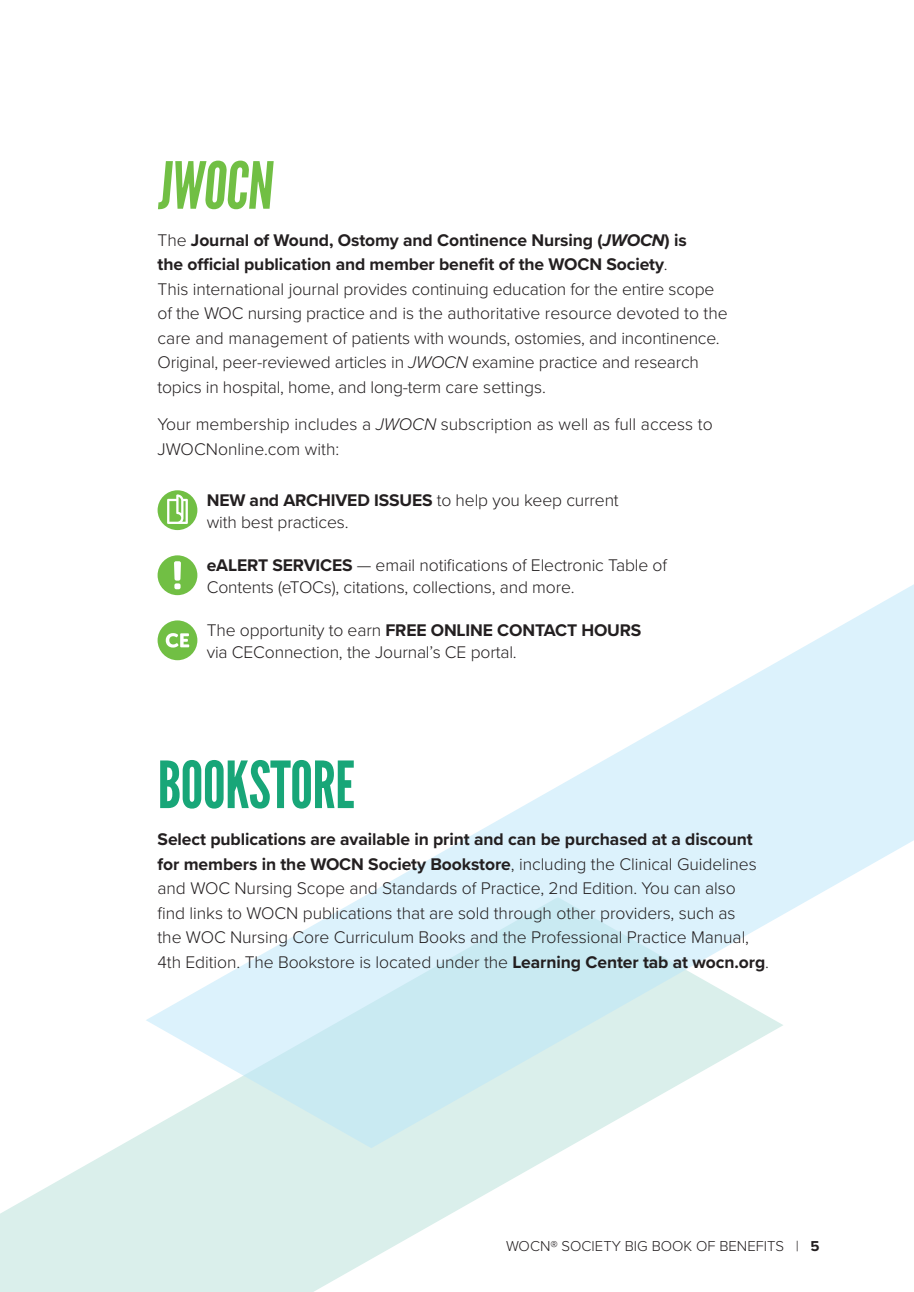
<style>
.page{position:relative;width:914px;height:1292px;background:#fff}
.page>*{position:absolute;margin:0;border:0;box-sizing:border-box;transform-origin:0 0}
.t1{font:64.75px "League Gothic";letter-spacing:-.01em;color:#18a678}
.t2{font:64.75px "League Gothic";color:#71bf44}
.t3{font:300 17.5px/24.5px "Proxima Nova";letter-spacing:-.005em;color:#231f20}
.t4{font:300 14.88px "Proxima Nova";color:#231f20}
.s1{font-weight:700}
.s2{font-weight:700;font-style:italic}
.s3{font-style:italic}
</style>
<div class="page">
<svg style="left:0;top:1131px;width:567px;height:160px;fill:#daefeb"></svg>
<svg style="left:146px;top:575px;width:768px;height:573px"></svg>
<svg style="left:158px;top:620px;width:39px;height:40px"></svg>
<svg style="left:158px;top:490px;width:39px;height:40px"></svg>
<svg style="left:158px;top:555px;width:39px;height:40px"></svg>
<p class="t2" style="left:158px;top:147px;width:123px">JWOCN</p>
<p class="t3" style="left:158px;top:227px;width:571px">The <span class="s1">Journal of Wound, Ostomy and Continence Nursing (</span><span class="s2">JWOCN</span><span class="s1">) is<br>the official publication and member benefit of the WOCN Society</span>.<br>This international journal provides continuing education for the entire scope of the WOC nursing practice and is the authoritative resource devoted to the care and management of patients with wounds, ostomies, and incontinence.<br>Original, peer-reviewed articles in <span class="s3">JWOCN</span> examine practice and research topics in hospital, home, and long-term care settings.</p>
<p class="t3" style="left:158px;top:411px;width:556px">Your membership includes a <span class="s3">JWOCN</span> subscription as well as full access to<br>JWOCNonline.com with:</p>
<p class="t3" style="left:207px;top:488px;width:413px;line-height:22.4px"><span class="s1">NEW and ARCHIVED ISSUES</span> to help you keep current with best practices.</p>
<p class="t3" style="left:207px;top:553px;width:462px;line-height:22.4px"><span class="s1">eALERT SERVICES</span> — email notifications of Electronic Table of<br>Contents (eTOCs), citations, collections, and more.</p>
<p class="t3" style="left:207px;top:618px;width:436px;line-height:22.4px">The opportunity to earn <span class="s1">FREE ONLINE CONTACT HOURS </span>via CEConnection, the Journal’s CE portal.</p>
<p class="t1" style="left:158px;top:746px;width:199px">BOOKSTORE</p>
<p class="t3" style="left:158px;top:826px;width:613px"><span class="s1">Select publications are available in print and can be purchased at a discount for members in the WOCN Society Bookstore</span>, including the Clinical Guidelines and WOC Nursing Scope and Standards of Practice, 2nd Edition. You can also<br>find links to WOCN publications that are sold through other providers, such as<br>the WOC Nursing Core Curriculum Books and the Professional Practice Manual, 4th Edition. The Bookstore is located under the <span class="s1">Learning Center tab at wocn.org</span>.</p>
<p class="t4" style="left:506px;top:1234px;width:315px">WOCN® SOCIETY BIG BOOK OF BENEFITS | <span class="s1">5</span></p>
</div>
